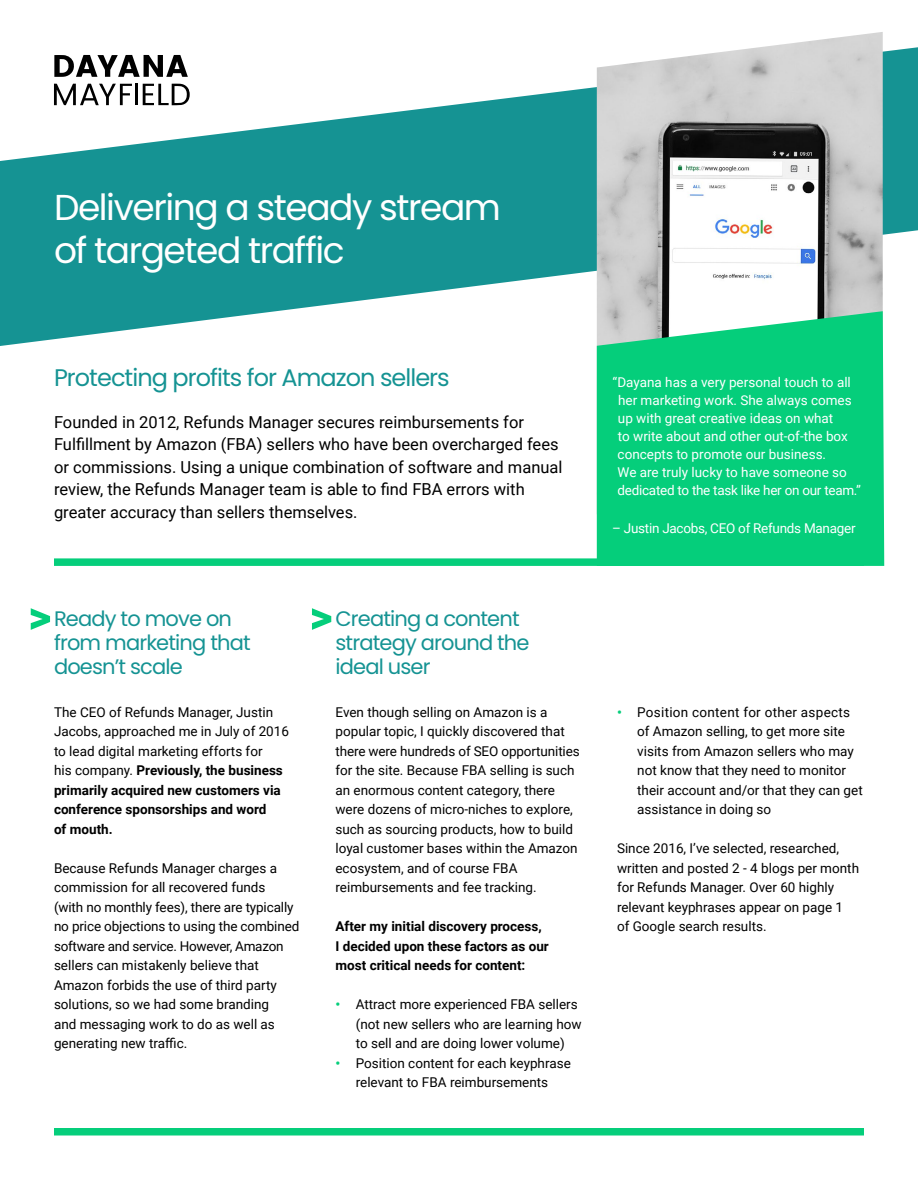
<style>
.page{position:relative;width:918px;height:1188px;background:#fff}
.page>*{position:absolute;margin:0;border:0;box-sizing:border-box;transform-origin:0 0}
.t1{font:36px/43.2px "Poppins";letter-spacing:-.04em;color:#fff}
.t2{font:24px "Poppins";letter-spacing:-.04em;color:#159393}
.t3{font:21px/24px "Poppins";letter-spacing:-.04em;color:#159393}
.t4{font:16.5px/22.5px "Roboto";color:#000}
.t5{font:13.5px/19.5px "Roboto";color:#000}
.t6{font:13.5px/18px "Roboto";color:#fff}
.t7{font:700 13.5px/19.5px "Roboto";color:#000}
.t8{font:13.5px "Roboto";letter-spacing:-.02em;color:#fff}
.s1{font-weight:700}
.s2{font-weight:700;color:#05ce7b}
</style>
<div class="page">
<svg style="left:0;top:47px;width:918px;height:299px;fill:#159393"></svg>
<img style="left:597px;top:32px;width:286px;height:279px">
<svg style="left:597px;top:311px;width:287px;height:255px;background:#14cf82"></svg>
<svg style="left:54px;top:55px;width:134px;height:22px"></svg>
<svg style="left:143px;top:84px;width:47px;height:21px"></svg>
<hr style="left:135px;top:84px;width:3px;height:21px;background:#000">
<svg style="left:54px;top:84px;width:78px;height:21px"></svg>
<div style="left:54px;top:558px;width:810px;height:8px;background:#05ce7b"></div>
<div style="left:54px;top:1128px;width:810px;height:8px;background:#05ce7b"></div>
<svg style="left:312px;top:608px;width:19px;height:22px"></svg>
<svg style="left:31px;top:608px;width:19px;height:22px"></svg>
<h1 class="t1" style="left:54px;top:186px;width:449px">Delivering a steady stream of targeted traffic</h1>
<h2 class="t2" style="left:54px;top:363px;width:397px">Protecting profits for Amazon sellers</h2>
<p class="t4" style="left:54px;top:410px;width:510px">Founded in 2012, Refunds Manager secures reimbursements for Fulfillment by Amazon (FBA) sellers who have been overcharged fees or commissions. Using a unique combination of software and manual review, the Refunds Manager team is able to find FBA errors with greater accuracy than sellers themselves.</p>
<h3 class="t3" style="left:54px;top:607px;width:198px">Ready to move on from marketing that doesn’t scale</h3>
<p class="t5" style="left:54px;top:702px;width:237px">The CEO of Refunds Manager, Justin<br>Jacobs, approached me in July of 2016 to lead digital marketing efforts for<br>his company. <span class="s1">Previously, the business primarily acquired new customers via conference sponsorships and word<br>of mouth.</span></p>
<p class="t5" style="left:54px;top:858px;width:247px">Because Refunds Manager charges a commission for all recovered funds<br>(with no monthly fees), there are typically no price objections to using the combined software and service. However, Amazon sellers can mistakenly believe that Amazon forbids the use of third party solutions, so we had some branding<br>and messaging work to do as well as generating new traffic.</p>
<h3 class="t3" style="left:336px;top:607px;width:196px">Creating a content strategy around the ideal user</h3>
<p class="t5" style="left:336px;top:702px;width:246px">Even though selling on Amazon is a popular topic, I quickly discovered that there were hundreds of SEO opportunities for the site. Because FBA selling is such an enormous content category, there were dozens of micro-niches to explore, such as sourcing products, how to build loyal customer bases within the Amazon ecosystem, and of course FBA reimbursements and fee tracking.</p>
<p class="t7" style="left:336px;top:916px;width:215px">After my initial discovery process,<br>I decided upon these factors as our most critical needs for content:</p>
<p class="t5" style="left:356px;top:994px;width:227px;text-indent:-20px"><span class="s2">•</span> Attract more experienced FBA sellers (not new sellers who are learning how to sell and are doing lower volume)</p>
<p class="t5" style="left:336px;top:1053px;width:237px;text-align:center"><span class="s2">•</span> Position content for each keyphrase relevant to FBA reimbursements</p>
<p class="t6" style="left:618px;top:373px;width:245px;text-indent:-5px">“Dayana has a very personal touch to all her marketing work. She always comes up with great creative ideas on what<br>to write about and other out-of-the box concepts to promote our business.<br>We are truly lucky to have someone so dedicated to the task like her on our team.”</p>
<p class="t8" style="left:612px;top:519px;width:245px">– Justin Jacobs, CEO of Refunds Manager</p>
<p class="t5" style="left:637px;top:702px;width:227px;text-indent:-20px"><span class="s2">•</span> Position content for other aspects of Amazon selling, to get more site visits from Amazon sellers who may not know that they need to monitor their account and/or that they can get assistance in doing so</p>
<p class="t5" style="left:617px;top:838px;width:244px">Since 2016, I’ve selected, researched, written and posted 2 - 4 blogs per month for Refunds Manager. Over 60 highly relevant keyphrases appear on page 1<br>of Google search results.</p>
</div>
